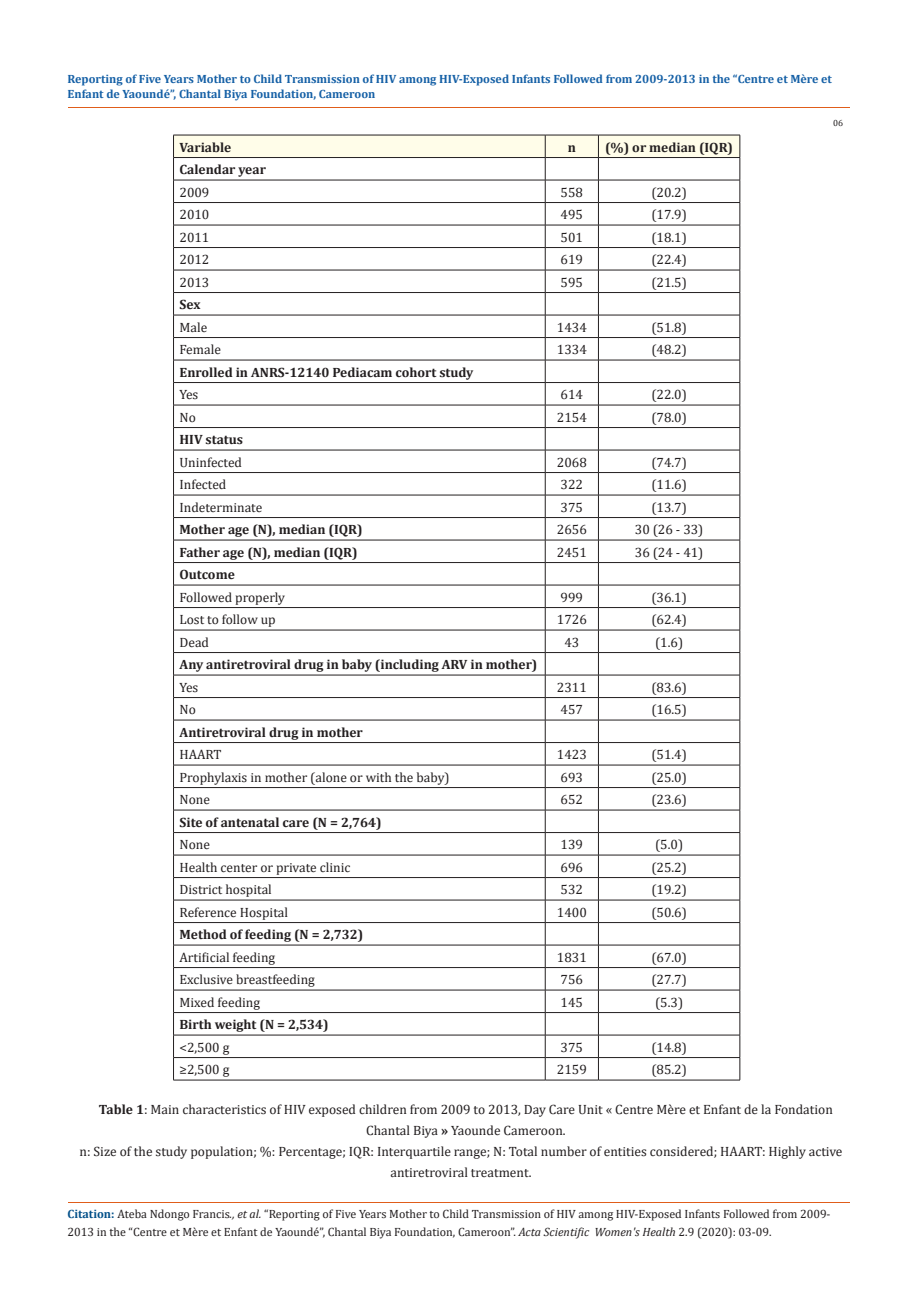
<style>
.page{position:relative;width:917px;height:1296px;background:#fff}
.page>*{position:absolute;margin:0;border:0;box-sizing:border-box;transform-origin:0 0}
.Titre1_LT_Untertitel{font:13.5px/21px "Cambria";color:#231f20;text-align:center}
.t1{font:700 13.5px "Cambria";color:#231f20}
.t2{font:12px/18px "Cambria";color:#231f20}
.t3{font:700 12px/15px "Cambria";color:#1560a6}
.t4{font:9px "Cambria";color:#231f20}
.s1{font-weight:700}
.s2{font-weight:700;color:#035089}
.s3{font-style:italic}
</style>
<div class="page">
<svg style="left:173px;top:135px;width:567px;height:945px"></svg>
<hr style="left:173px;top:1080px;width:372px;height:1px;background:#231f20">
<hr style="left:545px;top:1080px;width:53px;height:1px;background:#231f20">
<hr style="left:598px;top:1080px;width:142px;height:1px;background:#231f20">
<hr style="left:68px;top:108px;width:781px;height:1px;background:#e05d1a">
<hr style="left:68px;top:1202px;width:781px;height:1px;background:#e05d1a">
<p class="t3" style="left:68px;top:71px;width:766px">Reporting of Five Years Mother to Child Transmission of HIV among HIV-Exposed Infants Followed from 2009-2013 in the “Centre et Mère et<br>Enfant de Yaoundé”, Chantal Biya Foundation, Cameroon</p>
<p class="t1" style="left:179px;top:137px;width:53px">Variable</p>
<p class="t1" style="left:567px;top:137px;width:10px">n</p>
<p class="t1" style="left:605px;top:137px;width:129px">(%) or median (IQR)</p>
<p class="t1" style="left:179px;top:160px;width:88px">Calendar year</p>
<p class="Titre1_LT_Untertitel" style="left:179px;top:181px;width:31px">2009</p>
<p class="Titre1_LT_Untertitel" style="left:560px;top:181px;width:24px">558</p>
<p class="Titre1_LT_Untertitel" style="left:651px;top:181px;width:37px">(20.2)</p>
<p class="Titre1_LT_Untertitel" style="left:179px;top:204px;width:31px">2010</p>
<p class="Titre1_LT_Untertitel" style="left:560px;top:204px;width:24px">495</p>
<p class="Titre1_LT_Untertitel" style="left:651px;top:204px;width:37px">(17.9)</p>
<p class="Titre1_LT_Untertitel" style="left:179px;top:226px;width:31px">2011</p>
<p class="Titre1_LT_Untertitel" style="left:560px;top:226px;width:24px">501</p>
<p class="Titre1_LT_Untertitel" style="left:651px;top:226px;width:37px">(18.1)</p>
<p class="Titre1_LT_Untertitel" style="left:179px;top:249px;width:31px">2012</p>
<p class="Titre1_LT_Untertitel" style="left:560px;top:249px;width:24px">619</p>
<p class="Titre1_LT_Untertitel" style="left:651px;top:249px;width:37px">(22.4)</p>
<p class="Titre1_LT_Untertitel" style="left:179px;top:271px;width:31px">2013</p>
<p class="Titre1_LT_Untertitel" style="left:560px;top:271px;width:24px">595</p>
<p class="Titre1_LT_Untertitel" style="left:651px;top:271px;width:37px">(21.5)</p>
<p class="t1" style="left:179px;top:295px;width:23px">Sex</p>
<p class="Titre1_LT_Untertitel" style="left:179px;top:316px;width:29px">Male</p>
<p class="Titre1_LT_Untertitel" style="left:557px;top:316px;width:31px">1434</p>
<p class="Titre1_LT_Untertitel" style="left:651px;top:316px;width:37px">(51.8)</p>
<p class="Titre1_LT_Untertitel" style="left:179px;top:339px;width:43px">Female</p>
<p class="Titre1_LT_Untertitel" style="left:557px;top:339px;width:31px">1334</p>
<p class="Titre1_LT_Untertitel" style="left:651px;top:339px;width:37px">(48.2)</p>
<p class="t1" style="left:179px;top:362px;width:295px">Enrolled in ANRS-12140 Pediacam cohort study</p>
<p class="Titre1_LT_Untertitel" style="left:179px;top:384px;width:20px">Yes</p>
<p class="Titre1_LT_Untertitel" style="left:560px;top:384px;width:24px">614</p>
<p class="Titre1_LT_Untertitel" style="left:651px;top:384px;width:37px">(22.0)</p>
<p class="Titre1_LT_Untertitel" style="left:179px;top:406px;width:18px">No</p>
<p class="Titre1_LT_Untertitel" style="left:557px;top:406px;width:31px">2154</p>
<p class="Titre1_LT_Untertitel" style="left:651px;top:406px;width:37px">(78.0)</p>
<p class="t1" style="left:179px;top:430px;width:65px">HIV status</p>
<p class="Titre1_LT_Untertitel" style="left:179px;top:451px;width:64px">Uninfected</p>
<p class="Titre1_LT_Untertitel" style="left:557px;top:451px;width:31px">2068</p>
<p class="Titre1_LT_Untertitel" style="left:651px;top:451px;width:37px">(74.7)</p>
<p class="Titre1_LT_Untertitel" style="left:179px;top:474px;width:48px">Infected</p>
<p class="Titre1_LT_Untertitel" style="left:560px;top:474px;width:24px">322</p>
<p class="Titre1_LT_Untertitel" style="left:651px;top:474px;width:37px">(11.6)</p>
<p class="Titre1_LT_Untertitel" style="left:179px;top:496px;width:84px">Indeterminate</p>
<p class="Titre1_LT_Untertitel" style="left:560px;top:496px;width:24px">375</p>
<p class="Titre1_LT_Untertitel" style="left:651px;top:496px;width:37px">(13.7)</p>
<p class="t1" style="left:179px;top:520px;width:185px">Mother age (N), median (IQR)</p>
<p class="Titre1_LT_Untertitel" style="left:557px;top:519px;width:31px">2656</p>
<p class="Titre1_LT_Untertitel" style="left:635px;top:519px;width:70px">30 (26 - 33)</p>
<p class="t1" style="left:179px;top:542px;width:179px">Father age (N), median (IQR)</p>
<p class="Titre1_LT_Untertitel" style="left:557px;top:541px;width:31px">2451</p>
<p class="Titre1_LT_Untertitel" style="left:635px;top:541px;width:70px">36 (24 - 41)</p>
<p class="t1" style="left:179px;top:565px;width:57px">Outcome</p>
<p class="Titre1_LT_Untertitel" style="left:179px;top:586px;width:107px">Followed properly</p>
<p class="Titre1_LT_Untertitel" style="left:560px;top:586px;width:24px">999</p>
<p class="Titre1_LT_Untertitel" style="left:651px;top:586px;width:37px">(36.1)</p>
<p class="Titre1_LT_Untertitel" style="left:179px;top:609px;width:98px">Lost to follow up</p>
<p class="Titre1_LT_Untertitel" style="left:557px;top:609px;width:31px">1726</p>
<p class="Titre1_LT_Untertitel" style="left:651px;top:609px;width:37px">(62.4)</p>
<p class="Titre1_LT_Untertitel" style="left:179px;top:631px;width:31px">Dead</p>
<p class="Titre1_LT_Untertitel" style="left:564px;top:631px;width:16px">43</p>
<p class="Titre1_LT_Untertitel" style="left:655px;top:631px;width:30px">(1.6)</p>
<p class="t1" style="left:179px;top:655px;width:359px">Any antiretroviral drug in baby (including ARV in mother)</p>
<p class="Titre1_LT_Untertitel" style="left:179px;top:676px;width:20px">Yes</p>
<p class="Titre1_LT_Untertitel" style="left:557px;top:676px;width:31px">2311</p>
<p class="Titre1_LT_Untertitel" style="left:651px;top:676px;width:37px">(83.6)</p>
<p class="Titre1_LT_Untertitel" style="left:179px;top:699px;width:18px">No</p>
<p class="Titre1_LT_Untertitel" style="left:560px;top:699px;width:24px">457</p>
<p class="Titre1_LT_Untertitel" style="left:651px;top:699px;width:37px">(16.5)</p>
<p class="t1" style="left:179px;top:722px;width:185px">Antiretroviral drug in mother</p>
<p class="Titre1_LT_Untertitel" style="left:179px;top:744px;width:44px">HAART</p>
<p class="Titre1_LT_Untertitel" style="left:557px;top:744px;width:31px">1423</p>
<p class="Titre1_LT_Untertitel" style="left:651px;top:744px;width:37px">(51.4)</p>
<p class="Titre1_LT_Untertitel" style="left:179px;top:766px;width:271px">Prophylaxis in mother (alone or with the baby)</p>
<p class="Titre1_LT_Untertitel" style="left:560px;top:766px;width:24px">693</p>
<p class="Titre1_LT_Untertitel" style="left:651px;top:766px;width:37px">(25.0)</p>
<p class="Titre1_LT_Untertitel" style="left:179px;top:789px;width:32px">None</p>
<p class="Titre1_LT_Untertitel" style="left:560px;top:789px;width:24px">652</p>
<p class="Titre1_LT_Untertitel" style="left:651px;top:789px;width:37px">(23.6)</p>
<p class="t1" style="left:179px;top:812px;width:204px">Site of antenatal care (N = 2,764)</p>
<p class="Titre1_LT_Untertitel" style="left:179px;top:834px;width:32px">None</p>
<p class="Titre1_LT_Untertitel" style="left:560px;top:834px;width:24px">139</p>
<p class="Titre1_LT_Untertitel" style="left:655px;top:834px;width:30px">(5.0)</p>
<p class="Titre1_LT_Untertitel" style="left:179px;top:856px;width:172px">Health center or private clinic</p>
<p class="Titre1_LT_Untertitel" style="left:560px;top:856px;width:24px">696</p>
<p class="Titre1_LT_Untertitel" style="left:651px;top:856px;width:37px">(25.2)</p>
<p class="Titre1_LT_Untertitel" style="left:179px;top:879px;width:94px">District hospital</p>
<p class="Titre1_LT_Untertitel" style="left:560px;top:879px;width:24px">532</p>
<p class="Titre1_LT_Untertitel" style="left:651px;top:879px;width:37px">(19.2)</p>
<p class="Titre1_LT_Untertitel" style="left:179px;top:901px;width:110px">Reference Hospital</p>
<p class="Titre1_LT_Untertitel" style="left:557px;top:901px;width:31px">1400</p>
<p class="Titre1_LT_Untertitel" style="left:651px;top:901px;width:37px">(50.6)</p>
<p class="t1" style="left:179px;top:925px;width:185px">Method of feeding (N = 2,732)</p>
<p class="Titre1_LT_Untertitel" style="left:179px;top:946px;width:97px">Artificial feeding</p>
<p class="Titre1_LT_Untertitel" style="left:557px;top:946px;width:31px">1831</p>
<p class="Titre1_LT_Untertitel" style="left:651px;top:946px;width:37px">(67.0)</p>
<p class="Titre1_LT_Untertitel" style="left:179px;top:969px;width:137px">Exclusive breastfeeding</p>
<p class="Titre1_LT_Untertitel" style="left:560px;top:969px;width:24px">756</p>
<p class="Titre1_LT_Untertitel" style="left:651px;top:969px;width:37px">(27.7)</p>
<p class="Titre1_LT_Untertitel" style="left:179px;top:991px;width:82px">Mixed feeding</p>
<p class="Titre1_LT_Untertitel" style="left:560px;top:991px;width:24px">145</p>
<p class="Titre1_LT_Untertitel" style="left:655px;top:991px;width:30px">(5.3)</p>
<p class="t1" style="left:179px;top:1015px;width:151px">Birth weight (N = 2,534)</p>
<p class="Titre1_LT_Untertitel" style="left:179px;top:1036px;width:51px">&lt;2,500 g</p>
<p class="Titre1_LT_Untertitel" style="left:560px;top:1036px;width:24px">375</p>
<p class="Titre1_LT_Untertitel" style="left:651px;top:1036px;width:37px">(14.8)</p>
<p class="Titre1_LT_Untertitel" style="left:179px;top:1059px;width:51px">≥2,500 g</p>
<p class="Titre1_LT_Untertitel" style="left:557px;top:1059px;width:31px">2159</p>
<p class="Titre1_LT_Untertitel" style="left:651px;top:1059px;width:37px">(85.2)</p>
<p class="t4" style="left:833px;top:118px;width:11px">06</p>
<p class="Titre1_LT_Untertitel" style="left:99px;top:1099px;width:735px"><span class="s1">Table 1</span>: Main characteristics of HIV exposed children from 2009 to 2013, Day Care Unit « Centre Mère et Enfant de la Fondation<br>Chantal Biya <span class="s1">»</span> Yaounde Cameroon.</p>
<p class="Titre1_LT_Untertitel" style="left:79px;top:1141px;width:764px">n: Size of the study population; %: Percentage; IQR: Interquartile range; N: Total number of entities considered; HAART: Highly active antiretroviral treatment.</p>
<p class="t2" style="left:68px;top:1205px;width:764px"><span class="s2">Citation:</span> Ateba Ndongo Francis<span class="s3">., et al.</span> “Reporting of Five Years Mother to Child Transmission of HIV among HIV-Exposed Infants Followed from 2009-<br>2013 in the “Centre et Mère et Enfant de Yaoundé”, Chantal Biya Foundation, Cameroon”. <span class="s3">Acta Scientific Women's Health</span> 2.9 (2020): 03-09.</p>
</div>
